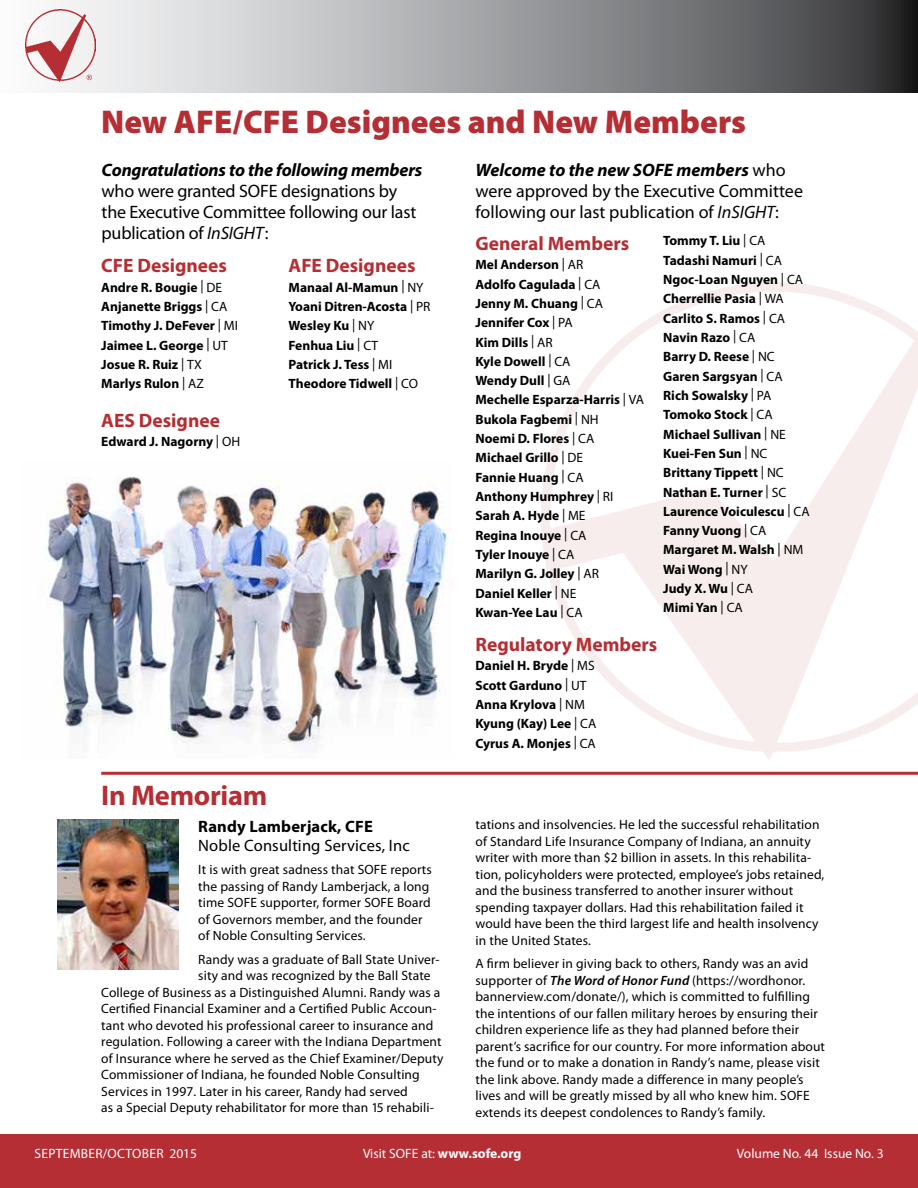
<style>
.page{position:relative;width:918px;height:1188px;background:#fff}
.page>*{position:absolute;margin:0;border:0;box-sizing:border-box;transform-origin:0 0}
.t1{font:900 33px "Myriad Pro";color:#b42e34}
.t2{font:700 28.5px "Myriad Pro";letter-spacing:-.01em;color:#b42e34}
.t3{font:700 19.5px "Myriad Pro";color:#b42e34}
.t4{font:18px/21px "Myriad Pro";letter-spacing:-.01em;color:#000}
.t5{font:italic 700 18px "Myriad Pro";letter-spacing:-.01em;color:#000}
.t6{font:16.5px "Myriad Pro";letter-spacing:.01em;color:#000}
.t7{font:700 16.5px "Myriad Pro";letter-spacing:.01em;color:#000}
.t8{font:13.5px/16.5px "Myriad Pro";letter-spacing:.01em;color:#000}
.t9{font:700 13.5px/19.4px "Myriad Pro";color:#000}
.t10{font:13.5px "Myriad Pro";color:#fff}
.t11{font:13.5px "Myriad Pro";letter-spacing:.02em;color:#fff}
.s1{font-weight:700;font-style:italic}
.s2{font-style:italic}
.s3{font-weight:400}
.s4{font-weight:600;font-style:italic}
.s5{font-weight:700}
</style>
<div class="page">
<svg style="left:25px;top:0;width:893px;height:93px;background:#9a9b9d"></svg>
<img style="left:26px;top:10px;width:70px;height:71px">
<svg style="left:87px;top:75px;width:5px;height:5px"></svg>
<div style="left:0;top:1134px;width:918px;height:54px;background:#b42e34"></div>
<img style="left:47px;top:476px;width:404px;height:268px">
<img style="left:57px;top:819px;width:121px;height:151px">
<hr style="left:101px;top:772px;width:817px;height:3px;background:#b42e34">
<h1 class="t1" style="left:101px;top:103px;width:646px">New AFE/CFE Designees and New Members</h1>
<h3 class="t4" style="left:476px;top:159px;width:329px"><span class="s1">Welcome to the new SOFE members</span> who were approved by the Executive Committee following our last publication of <span class="s2">InSIGHT</span>:</h3>
<h3 class="t3" style="left:101px;top:253px;width:127px">CFE Designees</h3>
<p class="t9" style="left:101px;top:277px;width:138px">Andre R. Bougie <span class="s3">| DE<br></span>Anjanette Briggs <span class="s3">| CA<br></span>Timothy J. DeFever <span class="s3">| MI<br></span>Jaimee L. George <span class="s3">| UT<br></span>Josue R. Ruiz <span class="s3">| TX<br></span>Marlys Rulon <span class="s3">| AZ</span></p>
<h3 class="t3" style="left:101px;top:408px;width:120px">AES Designee</h3>
<p class="t9" style="left:101px;top:432px;width:140px">Edward J. Nagorny <span class="s3">| OH</span></p>
<h3 class="t5" style="left:102px;top:158px;width:322px">Congratulations to the following members</h3>
<h3 class="t4" style="left:102px;top:180px;width:316px">who were granted SOFE designations by the Executive Committee following our last publication of <span class="s2">InSIGHT</span>:</h3>
<p class="t9" style="left:663px;top:231px;width:148px">Tommy T. Liu <span class="s3">| CA<br></span>Tadashi Namuri <span class="s3">| CA<br></span>Ngoc-Loan Nguyen <span class="s3">| CA<br></span>Cherrellie Pasia <span class="s3">| WA<br></span>Carlito S. Ramos <span class="s3">| CA<br></span>Navin Razo <span class="s3">| CA<br></span>Barry D. Reese <span class="s3">| NC<br></span>Garen Sargsyan <span class="s3">| CA<br></span>Rich Sowalsky <span class="s3">| PA<br></span>Tomoko Stock <span class="s3">| CA<br></span>Michael Sullivan <span class="s3">| NE<br></span>Kuei-Fen Sun <span class="s3">| NC<br></span>Brittany Tippett <span class="s3">| NC<br></span>Nathan E. Turner <span class="s3">| SC<br></span>Laurence Voiculescu <span class="s3">| CA<br></span>Fanny Vuong <span class="s3">| CA<br></span>Margaret M. Walsh <span class="s3">| NM<br></span>Wai Wong <span class="s3">| NY<br></span>Judy X. Wu <span class="s3">| CA<br></span>Mimi Yan <span class="s3">| CA</span></p>
<h3 class="t3" style="left:476px;top:231px;width:155px">General Members</h3>
<p class="t9" style="left:476px;top:255px;width:170px">Mel Anderson <span class="s3">| AR<br></span>Adolfo Cagulada <span class="s3">| CA<br></span>Jenny M. Chuang <span class="s3">| CA<br></span>Jennifer Cox <span class="s3">| PA<br></span>Kim Dills <span class="s3">| AR<br></span>Kyle Dowell <span class="s3">| CA<br></span>Wendy Dull <span class="s3">| GA<br></span>Mechelle Esparza-Harris <span class="s3">| VA<br></span>Bukola Fagbemi <span class="s3">| NH<br></span>Noemi D. Flores <span class="s3">| CA<br></span>Michael Grillo <span class="s3">| DE<br></span>Fannie Huang <span class="s3">| CA<br></span>Anthony Humphrey <span class="s3">| RI<br></span>Sarah A. Hyde <span class="s3">| ME<br></span>Regina Inouye <span class="s3">| CA<br></span>Tyler Inouye <span class="s3">| CA<br></span>Marilyn G. Jolley <span class="s3">| AR<br></span>Daniel Keller <span class="s3">| NE<br></span>Kwan-Yee Lau <span class="s3">| CA</span></p>
<h3 class="t3" style="left:289px;top:253px;width:128px">AFE Designees</h3>
<p class="t9" style="left:289px;top:277px;width:144px">Manaal Al-Mamun <span class="s3">| NY<br></span>Yoani Ditren-Acosta <span class="s3">| PR<br></span>Wesley Ku <span class="s3">| NY<br></span>Fenhua Liu <span class="s3">| CT<br></span>Patrick J. Tess <span class="s3">| MI<br></span>Theodore Tidwell <span class="s3">| CO</span></p>
<h2 class="t2" style="left:101px;top:777px;width:168px">In Memoriam</h2>
<p class="t7" style="left:198px;top:815px;width:176px">Randy Lamberjack, CFE</p>
<p class="t6" style="left:198px;top:835px;width:213px">Noble Consulting Services, Inc</p>
<p class="t8" style="left:198px;top:861px;width:235px">It is with great sadness that SOFE reports the passing of Randy Lamberjack, a long time SOFE supporter, former SOFE Board of Governors member, and the founder of Noble Consulting Services.</p>
<p class="t8" style="left:198px;top:951px;width:243px">Randy was a graduate of Ball State Univer-</p>
<p class="t8" style="left:198px;top:967px;width:234px">sity and was recognized by the Ball State</p>
<p class="t8" style="left:101px;top:984px;width:341px">College of Business as a Distinguished Alumni. Randy was a</p>
<p class="t8" style="left:101px;top:1000px;width:337px">Certified Financial Examiner and a Certified Public Accoun-</p>
<p class="t8" style="left:101px;top:1017px;width:334px">tant who devoted his professional career to insurance and</p>
<p class="t8" style="left:101px;top:1033px;width:342px">regulation. Following a career with the Indiana Department</p>
<p class="t8" style="left:101px;top:1050px;width:344px">of Insurance where he served as the Chief Examiner/Deputy</p>
<p class="t8" style="left:101px;top:1066px;width:320px">Commissioner of Indiana, he founded Noble Consulting</p>
<p class="t8" style="left:101px;top:1083px;width:308px">Services in 1997. Later in his career, Randy had served</p>
<p class="t8" style="left:101px;top:1099px;width:334px">as a Special Deputy rehabilitator for more than 15 rehabili-</p>
<h3 class="t3" style="left:476px;top:632px;width:183px">Regulatory Members</h3>
<p class="t9" style="left:476px;top:656px;width:122px">Daniel H. Bryde <span class="s3">| MS<br></span>Scott Garduno <span class="s3">| UT<br></span>Anna Krylova <span class="s3">| NM<br></span>Kyung (Kay) Lee <span class="s3">| CA<br></span>Cyrus A. Monjes <span class="s3">| CA</span></p>
<p class="t8" style="left:476px;top:816px;width:350px">tations and insolvencies. He led the successful rehabilitation of Standard Life Insurance Company of Indiana, an annuity writer with more than $2 billion in assets. In this rehabilita&shy;tion, policyholders were protected, employee’s jobs retained, and the business transferred to another insurer without spending taxpayer dollars. Had this rehabilitation failed it would have been the third largest life and health insolvency in the United States.</p>
<p class="t8" style="left:476px;top:955px;width:351px">A firm believer in giving back to others, Randy was an avid supporter of <span class="s4">The Word of Honor Fund</span> (https://wordhonor. bannerview.com/donate/), which is committed to fulfilling the intentions of our fallen military heroes by ensuring their children experience life as they had planned before their parent’s sacrifice for our country. For more information about the fund or to make a donation in Randy’s name, please visit the link above. Randy made a difference in many people’s lives and will be greatly missed by all who knew him. SOFE extends its deepest condolences to Randy’s family.</p>
<p class="t11" style="left:35px;top:1145px;width:164px">SEPTEMBER/OCTOBER 2015</p>
<p class="t10" style="left:363px;top:1145px;width:160px">Visit SOFE at: <span class="s5">www.sofe.org</span></p>
<p class="t10" style="left:737px;top:1145px;width:148px">Volume No. 44 Issue No. 3</p>
</div>
